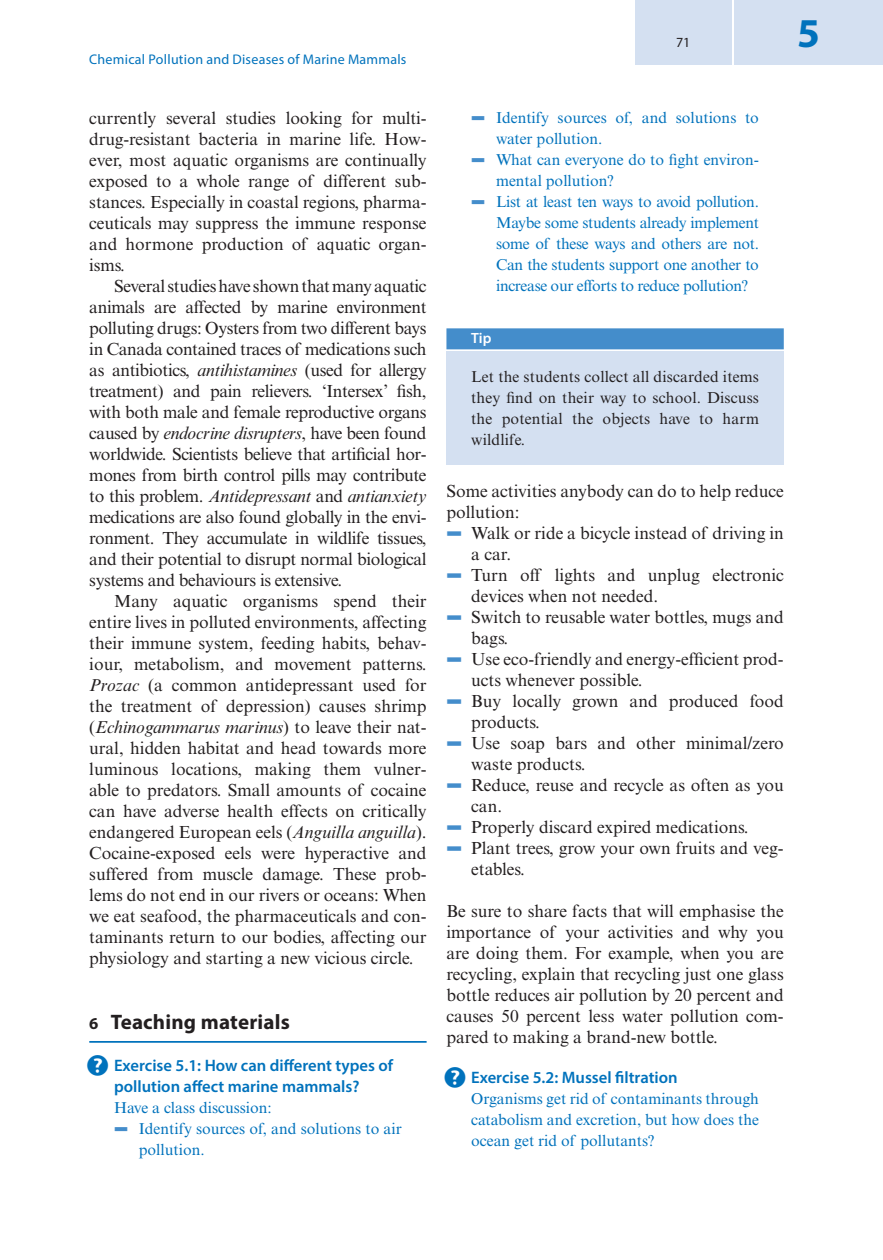
<style>
.page{position:relative;width:883px;height:1260px;background:#fff}
.page>*{position:absolute;margin:0;border:0;box-sizing:border-box;transform-origin:0 0}
.t1{font:700 41.12px "Myriad Pro";color:#0072bc}
._1_hd{font:700 21px "Myriad Pro";letter-spacing:.01em;color:#231f20}
.Text{font:17.5px/21px "Times New Roman MT Std";color:#231f20}
.Text_flush{font:17.5px/21px "Times New Roman MT Std";color:#231f20}
.t2{font:600 16.62px/21px "Myriad Pro";color:#0072bc;text-align:center}
.B_text_Question{font:15.75px/21px "Times New Roman MT Std";color:#0072bc}
.B_text_flush_Tip{font:15.75px/21px "Times New Roman MT Std";letter-spacing:.01em;color:#231f20;text-align:justify}
.B_title_Tip{font:600 14.88px "Myriad Pro";color:#fff}
.t3{font:14px "Myriad Pro";letter-spacing:.015em;color:#0072bc}
.t4{font:14px "Myriad Pro";color:#231f20}
.s1{font-style:italic}
.s2{font-size:16.62px}
.s3{font-family:"Blik Buttons";font-weight:400}
.s4{font-family:"Blik Buttons";color:#448dcb}
</style>
<div class="page">
<div style="left:635px;top:0;width:97px;height:64px;background:#d4e0f1"></div>
<div style="left:734px;top:0;width:149px;height:64px;background:#d4e0f1"></div>
<hr style="left:89px;top:1041px;width:338px;height:2px;background:#0072bc">
<div style="left:446px;top:328px;width:338px;height:21px;background:#448dcb"></div>
<div style="left:446px;top:351px;width:338px;height:113px;background:#d4e0f1"></div>
<p class="t3" style="left:89px;top:51px;width:319px">Chemical Pollution and Diseases of Marine Mammals</p>
<p class="t4" style="left:676px;top:34px;width:16px">71</p>
<h1 class="t1" style="left:797px;top:6px;width:24px">5</h1>
<p class="Text" style="left:89px;top:108px;width:339px;text-align:justify">currently several studies looking for multi&shy;drug-resistant bacteria in marine life. How&shy;ever, most aquatic organisms are continually exposed to a whole range of different sub&shy;stances. Especially in coastal regions, pharma&shy;ceuticals may suppress the immune response and hormone production of aquatic organ&shy;isms.</p>
<p class="Text" style="left:89px;top:276px;width:339px;text-align:justify;text-indent:25px">Several studies have shown that many aquatic animals are affected by marine environment polluting drugs: Oysters from two different bays in Canada contained traces of medications such as antibiotics, <span class="s1">antihistamines</span> (used for allergy treatment) and pain relievers. ‘Intersex’ fish, with both male and female reproductive organs caused by <span class="s1">endocrine disrupters</span>, have been found worldwide. Scientists believe that artificial hor&shy;mones from birth control pills may contribute to this problem. <span class="s1">Antidepressant</span> and <span class="s1">antianxiety </span>medications are also found globally in the envi&shy;ronment. They accumulate in wildlife tissues, and their potential to disrupt normal biological systems and behaviours is extensive.</p>
<p class="Text" style="left:89px;top:591px;width:339px;text-align:justify;text-indent:25px">Many aquatic organisms spend their entire lives in polluted environments, affecting their immune system, feeding habits, behav&shy;iour, metabolism, and movement patterns.<br><span class="s1">Prozac</span> (a common antidepressant used for the treatment of depression) causes shrimp (<span class="s1">Echinogammarus marinus</span>) to leave their nat&shy;ural, hidden habitat and head towards more luminous locations, making them vulner&shy;able to predators. Small amounts of cocaine can have adverse health effects on critically endangered European eels (<span class="s1">Anguilla anguilla</span>).<br>Cocaine-exposed eels were hyperactive and suffered from muscle damage. These prob&shy;lems do not end in our rivers or oceans: When we eat seafood, the pharmaceuticals and con&shy;taminants return to our bodies, affecting our physiology and starting a new vicious circle.</p>
<h2 class="_1_hd" style="left:89px;top:1008px;width:202px"><span class="s2">6</span> Teaching materials</h2>
<p class="t2" style="left:89px;top:1054px;width:305px"><span class="s3">?</span> Exercise 5.1: How can different types of pollution affect marine mammals?</p>
<p class="B_text_Question" style="left:114px;top:1097px;width:159px">Have a class discussion:</p>
<p class="B_text_Question" style="left:139px;top:1118px;width:264px;text-indent:-25px"><span class="s4">5</span> Identify sources of, and solutions to air pollution.</p>
<p class="B_text_Question" style="left:496px;top:107px;width:264px;text-indent:-25px"><span class="s4">5</span> Identify sources of, and solutions to water pollution.</p>
<p class="B_text_Question" style="left:496px;top:149px;width:264px;text-indent:-25px"><span class="s4">5</span> What can everyone do to fight environ&shy;mental pollution?</p>
<p class="B_text_Question" style="left:496px;top:191px;width:264px;text-align:justify;text-indent:-25px"><span class="s4">5</span> List at least ten ways to avoid pollution.<br>Maybe some students already implement some of these ways and others are not.<br>Can the students support one another to increase our efforts to reduce pollution?</p>
<p class="B_title_Tip" style="left:471px;top:329px;width:22px">Tip</p>
<p class="B_text_flush_Tip" style="left:471px;top:366px;width:289px">Let the students collect all discarded items they find on their way to school. Discuss the potential the objects have to harm wildlife.</p>
<p class="Text_flush" style="left:446px;top:481px;width:339px">Some activities anybody can do to help reduce pollution:</p>
<p class="Text" style="left:471px;top:523px;width:314px;text-indent:-25px"><span class="s4">5</span> Walk or ride a bicycle instead of driving in a car.</p>
<p class="Text" style="left:471px;top:565px;width:314px;text-indent:-25px"><span class="s4">5</span> Turn off lights and unplug electronic devices when not needed.</p>
<p class="Text" style="left:471px;top:607px;width:314px;text-indent:-25px"><span class="s4">5</span> Switch to reusable water bottles, mugs and bags.</p>
<p class="Text" style="left:471px;top:649px;width:314px;text-indent:-25px"><span class="s4">5</span> Use eco-friendly and energy-efficient prod&shy;ucts whenever possible.</p>
<p class="Text" style="left:471px;top:691px;width:314px;text-indent:-25px"><span class="s4">5</span> Buy locally grown and produced food products.</p>
<p class="Text" style="left:471px;top:733px;width:314px;text-indent:-25px"><span class="s4">5</span> Use soap bars and other minimal/zero waste products.</p>
<p class="Text" style="left:471px;top:775px;width:314px;text-indent:-25px"><span class="s4">5</span> Reduce, reuse and recycle as often as you can.</p>
<p class="Text" style="left:446px;top:817px;width:304px"><span class="s4">5</span> Properly discard expired medications.</p>
<p class="Text" style="left:471px;top:838px;width:314px;text-indent:-25px"><span class="s4">5</span> Plant trees, grow your own fruits and veg&shy;etables.</p>
<p class="Text_flush" style="left:446px;top:901px;width:339px;text-align:justify">Be sure to share facts that will emphasise the importance of your activities and why you are doing them. For example, when you are recycling, explain that recycling just one glass bottle reduces air pollution by 20 percent and causes 50 percent less water pollution com&shy;pared to making a brand-new bottle.</p>
<p class="t2" style="left:446px;top:1067px;width:233px"><span class="s3">?</span> Exercise 5.2: Mussel filtration</p>
<p class="B_text_Question" style="left:471px;top:1089px;width:289px;text-align:justify">Organisms get rid of contaminants through catabolism and excretion, but how does the ocean get rid of pollutants?</p>
</div>
